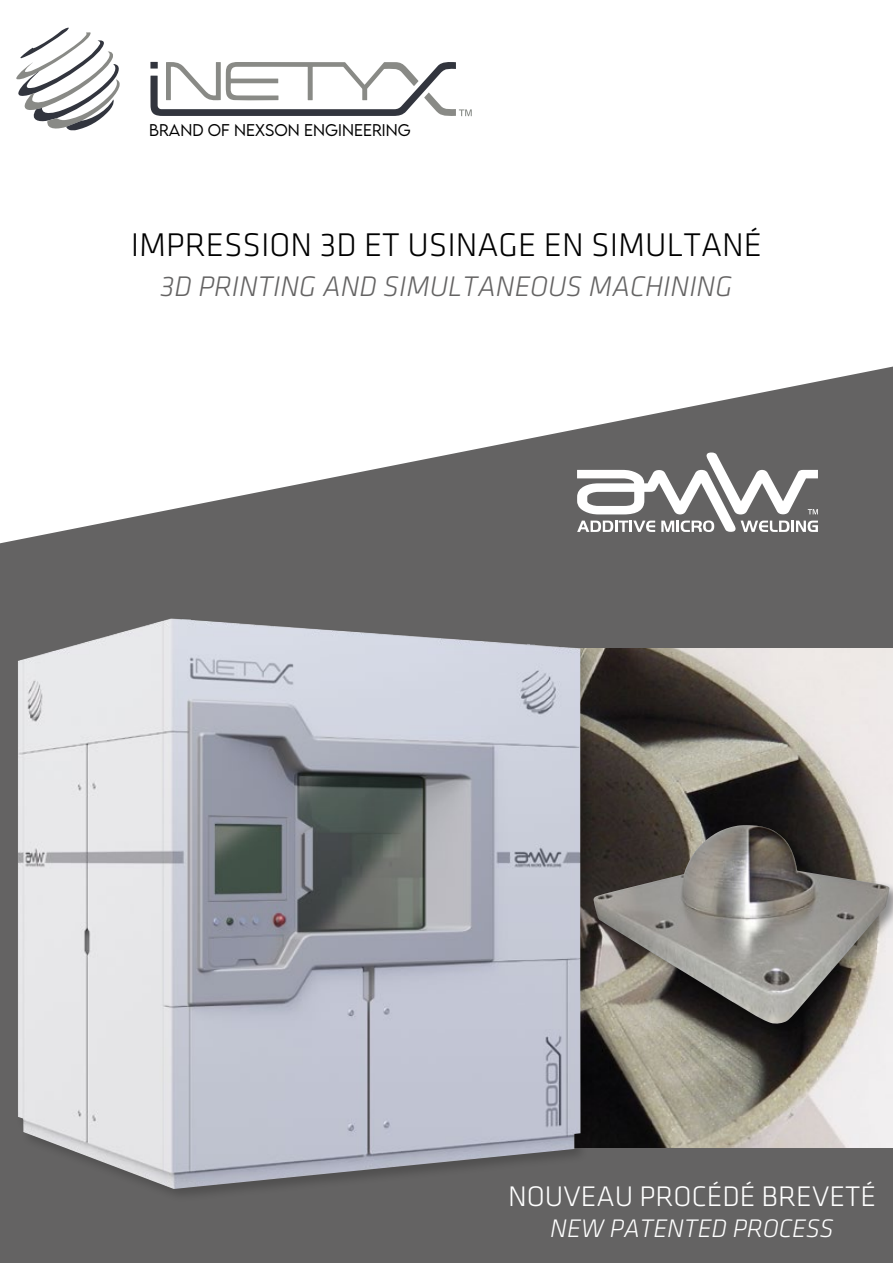
<style>
.page{position:relative;width:893px;height:1263px;background:#fff}
.page>*{position:absolute;margin:0;border:0;box-sizing:border-box;transform-origin:0 0}
.t1{font:300 34.05px "Klavika";color:#000}
.t2{font:italic 300 29.4px "Klavika";color:#646363}
.t3{font:300 29.4px "Klavika";color:#fff}
.t4{font:italic 300 26.25px "Klavika";color:#fff}
.t5{font:300 15.15px "LEMONMILK";color:#000}
</style>
<div class="page">
<svg style="left:0;top:367px;width:893px;height:179px"></svg>
<div style="left:0;top:546px;width:893px;height:717px;background:#646363"></div>
<svg style="left:577px;top:452px;width:241px;height:80px"></svg>
<img style="left:595px;top:648px;width:298px;height:499px">
<div style="left:16px;top:616px;width:579px;height:586px;background:#000;opacity:.2"></div>
<img style="left:18px;top:616px;width:562px;height:573px">
<div style="left:592px;top:823px;width:301px;height:215px;background:#000;opacity:.4"></div>
<img style="left:593px;top:825px;width:296px;height:199px">
<svg style="left:150px;top:62px;width:322px;height:55px"></svg>
<svg style="left:16px;top:28px;width:104px;height:103px"></svg>
<p class="t5" style="left:149px;top:120px;width:263px">BRAND OF NEXSON ENGINEERING</p>
<p class="t1" style="left:131px;top:227px;width:633px">IMPRESSION 3D ET USINAGE EN SIMULTANÉ</p>
<p class="t2" style="left:161px;top:271px;width:573px">3D PRINTING AND SIMULTANEOUS MACHINING</p>
<p class="t3" style="left:508px;top:1180px;width:369px">NOUVEAU PROCÉDÉ BREVETÉ</p>
<p class="t4" style="left:550px;top:1215px;width:285px">NEW PATENTED PROCESS</p>
</div>
